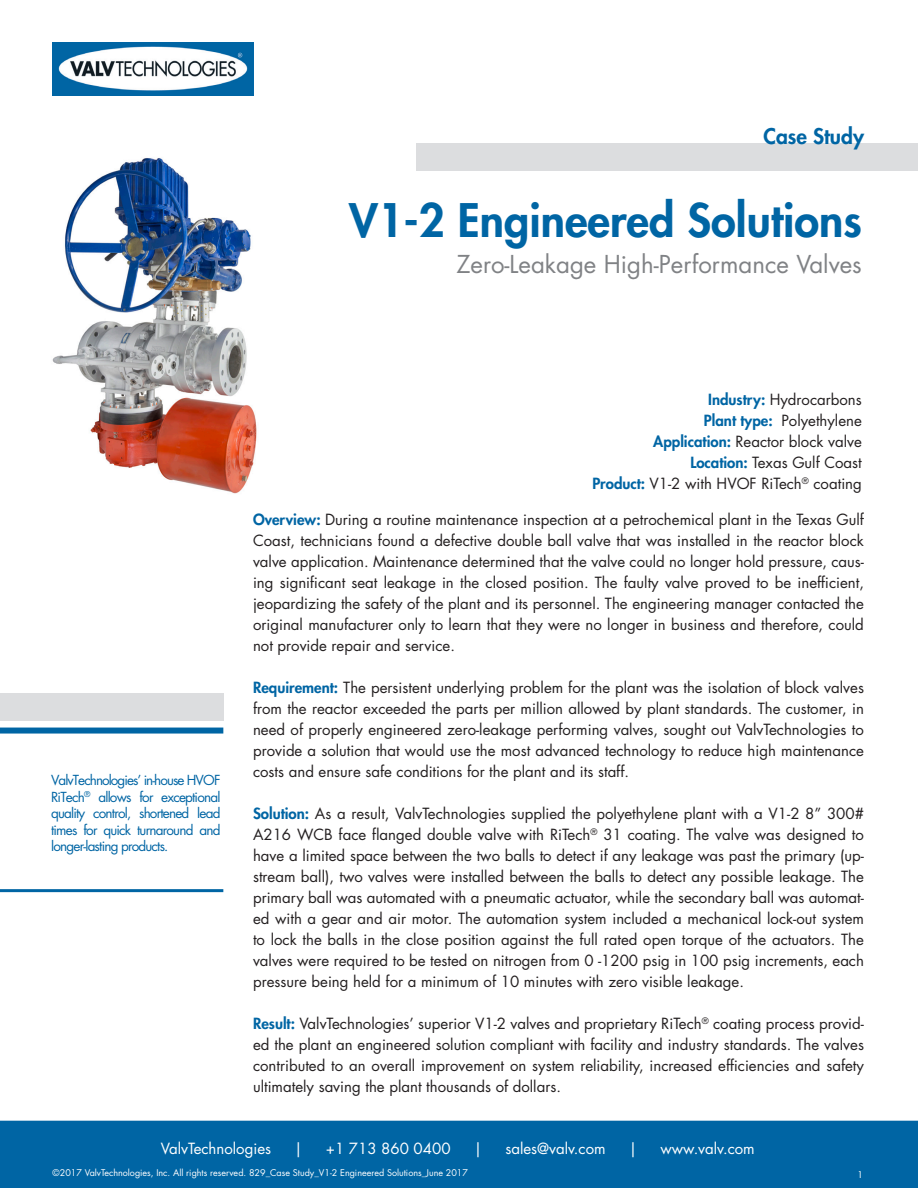
<style>
.page{position:relative;width:918px;height:1188px;background:#fff}
.page>*{position:absolute;margin:0;border:0;box-sizing:border-box;transform-origin:0 0}
.t1{font:800 45px "Futura Std";color:#0065a4}
.t2{font:24px "Futura Std";color:#808285}
.t3{font:800 21px "Futura Std";color:#0065a4}
.t4{font:15px/21px "Futura Std";color:#231f20;text-align:justify}
.t5{font:15px "Futura Std";color:#fff}
.t6{font:13.5px/16.5px "Futura Std";letter-spacing:-.06em;color:#0065a4;text-align:justify}
.t7{font:9px "Futura Std";color:#fff}
.s1{font-weight:800;color:#0065a4}
</style>
<div class="page">
<div style="left:0;top:1121px;width:918px;height:67px;background:#0065a4"></div>
<img style="left:53px;top:42px;width:200px;height:54px">
<div style="left:416px;top:144px;width:502px;height:27px;background:#dcdddf"></div>
<div style="left:0;top:693px;width:223px;height:27px;background:#dcdddf"></div>
<div style="left:0;top:728px;width:223px;height:6px;background:#0065a4"></div>
<hr style="left:0;top:889px;width:223px;height:3px;background:#0065a4">
<img style="left:52px;top:158px;width:205px;height:336px">
<h3 class="t3" style="left:763px;top:122px;width:102px">Case Study</h3>
<p class="t1" style="left:349px;top:192px;width:514px">V1-2 Engineered Solutions</p>
<p class="t2" style="left:457px;top:249px;width:407px">Zero-Leakage High-Performance Valves</p>
<p class="t6" style="left:51px;top:772px;width:171px">ValvTechnologies’ in-house HVOF RiTech<sup>®</sup> allows for exceptional quality control, shortened lead times for quick turnaround and longer-lasting products.</p>
<p class="t4" style="left:708px;top:389px;width:155px"><span class="s1">Industry:</span> Hydrocarbons</p>
<p class="t4" style="left:704px;top:410px;width:159px"><span class="s1">Plant type:</span> Polyethylene</p>
<p class="t4" style="left:653px;top:431px;width:210px"><span class="s1">Application:</span> Reactor block valve</p>
<p class="t4" style="left:690px;top:452px;width:173px"><span class="s1">Location:</span> Texas Gulf Coast</p>
<p class="t4" style="left:592px;top:473px;width:271px"><span class="s1">Product:</span> V1-2 with HVOF RiTech<sup>®</sup> coating</p>
<p class="t4" style="left:253px;top:509px;width:613px"><span class="s1">Overview:</span> During a routine maintenance inspection at a petrochemical plant in the Texas Gulf Coast, technicians found a defective double ball valve that was installed in the reactor block valve application. Maintenance determined that the valve could no longer hold pressure, caus&shy;ing significant seat leakage in the closed position. The faulty valve proved to be inefficient, jeopardizing the safety of the plant and its personnel. The engineering manager contacted the original manufacturer only to learn that they were no longer in business and therefore, could not provide repair and service.</p>
<p class="t4" style="left:253px;top:677px;width:612px"><span class="s1">Requirement:</span> The persistent underlying problem for the plant was the isolation of block valves from the reactor exceeded the parts per million allowed by plant standards. The customer, in need of properly engineered zero-leakage performing valves, sought out ValvTechnologies to provide a solution that would use the most advanced technology to reduce high maintenance costs and ensure safe conditions for the plant and its staff.</p>
<p class="t4" style="left:253px;top:803px;width:613px"><span class="s1">Solution:</span> As a result, ValvTechnologies supplied the polyethylene plant with a V1-2 8” 300# A216 WCB face flanged double valve with RiTech<sup>®</sup> 31 coating. The valve was designed to have a limited space between the two balls to detect if any leakage was past the primary (up&shy;stream ball), two valves were installed between the balls to detect any possible leakage. The primary ball was automated with a pneumatic actuator, while the secondary ball was automat&shy;ed with a gear and air motor. The automation system included a mechanical lock-out system to lock the balls in the close position against the full rated open torque of the actuators. The valves were required to be tested on nitrogen from 0 -1200 psig in 100 psig increments, each pressure being held for a minimum of 10 minutes with zero visible leakage.</p>
<p class="t4" style="left:253px;top:1013px;width:613px"><span class="s1">Result:</span> ValvTechnologies’ superior V1-2 valves and proprietary RiTech<sup>®</sup> coating process provid&shy;ed the plant an engineered solution compliant with facility and industry standards. The valves contributed to an overall improvement on system reliability, increased efficiencies and safety ultimately saving the plant thousands of dollars.</p>
<p class="t5" style="left:161px;top:1138px;width:112px">ValvTechnologies</p>
<p class="t5" style="left:294px;top:1138px;width:10px">|</p>
<p class="t5" style="left:326px;top:1138px;width:126px">+1 713 860 0400</p>
<p class="t5" style="left:474px;top:1138px;width:10px">|</p>
<p class="t5" style="left:505px;top:1138px;width:102px">sales@valv.com</p>
<p class="t5" style="left:629px;top:1138px;width:10px">|</p>
<p class="t5" style="left:660px;top:1138px;width:96px">www.valv.com</p>
<p class="t7" style="left:53px;top:1167px;width:417px">©2017 ValvTechnologies, Inc. All rights reserved. 829_Case Study_V1-2 Engineered Solutions_June 2017</p>
<p class="t7" style="left:858px;top:1168px;width:7px">1</p>
</div>
